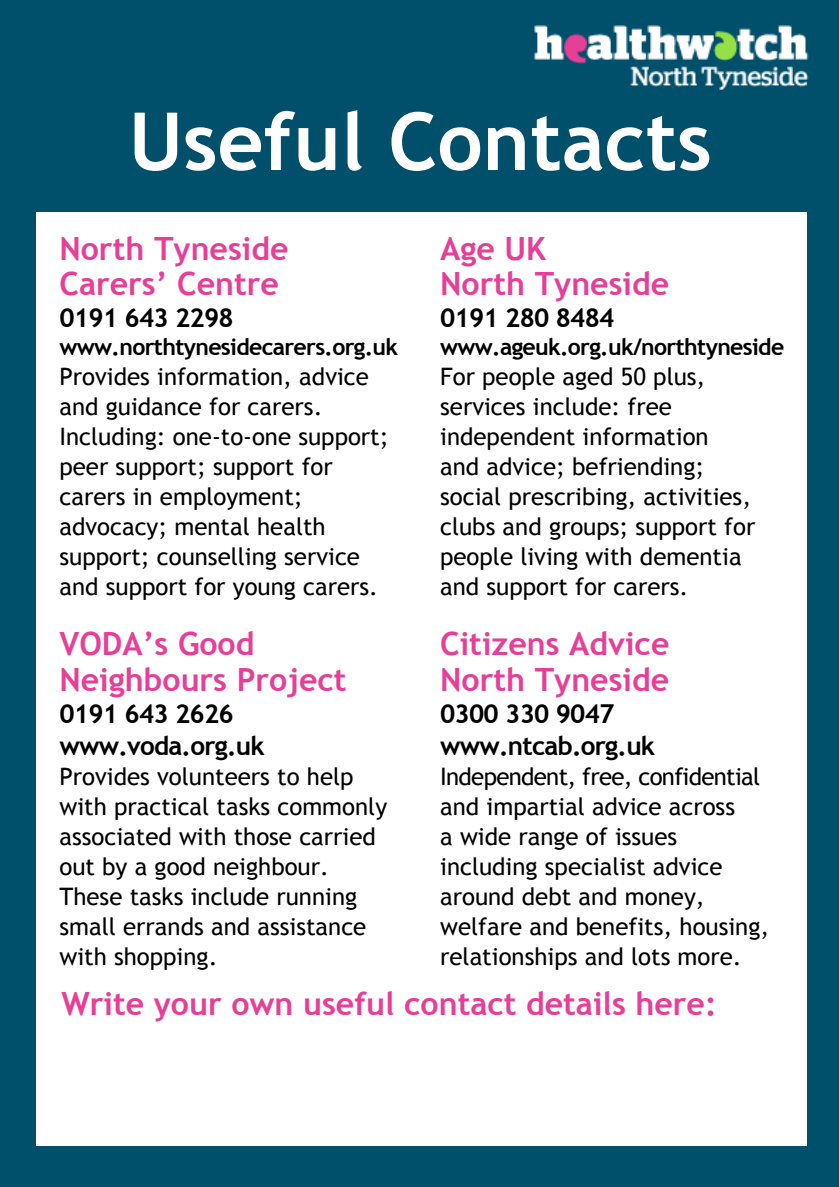
<style>
.page{position:relative;width:839px;height:1187px;background:#fff}
.page>*{position:absolute;margin:0;border:0;box-sizing:border-box;transform-origin:0 0}
.t1{font:700 80px "Trebuchet MS";color:#fff}
.t2{font:700 32px/35.6px "Trebuchet MS";color:#e73e97}
.t3{font:700 26px/32.2px "Trebuchet MS";letter-spacing:-.03em;color:#000}
.t4{font:24px/30px "Trebuchet MS";color:#000}
.t5{font:700 23px "Trebuchet MS";letter-spacing:-.03em;color:#000}
</style>
<div class="page">
<div style="left:0;top:0;width:838px;height:1186px;background:#004f6b"></div>
<div style="left:36px;top:212px;width:770px;height:933px;background:#fff"></div>
<img style="left:534px;top:25px;width:275px;height:65px">
<h1 class="t1" style="left:129px;top:95px;width:584px">Useful Contacts</h1>
<h2 class="t2" style="left:59px;top:230px;width:230px">North Tyneside<br>Carers’ Centre</h2>
<p class="t3" style="left:59px;top:302px;width:176px">0191 643 2298</p>
<p class="t5" style="left:59px;top:333px;width:340px">www.northtynesidecarers.org.uk</p>
<p class="t4" style="left:59px;top:361px;width:331px">Provides information, advice and guidance for carers.<br>Including: one-to-one support; peer support; support for carers in employment; advocacy; mental health support; counselling service and support for young carers.</p>
<h2 class="t2" style="left:59px;top:626px;width:288px">VODA’s Good<br>Neighbours Project</h2>
<p class="t3" style="left:59px;top:697px;width:207px">0191 643 2626 www.voda.org.uk</p>
<p class="t4" style="left:59px;top:761px;width:329px">Provides volunteers to help with practical tasks commonly associated with those carried out by a good neighbour.<br>These tasks include running small errands and assistance with shopping.</p>
<h2 class="t2" style="left:440px;top:230px;width:230px">Age UK<br>North Tyneside</h2>
<p class="t3" style="left:440px;top:302px;width:176px">0191 280 8484</p>
<p class="t5" style="left:440px;top:333px;width:345px">www.ageuk.org.uk/northtyneside</p>
<p class="t4" style="left:440px;top:361px;width:316px">For people aged 50 plus, services include: free independent information<br>and advice; befriending; social prescribing, activities, clubs and groups; support for people living with dementia and support for carers.</p>
<h2 class="t2" style="left:440px;top:626px;width:231px">Citizens Advice<br>North Tyneside</h2>
<p class="t3" style="left:440px;top:697px;width:216px">0300 330 9047 www.ntcab.org.uk</p>
<p class="t4" style="left:440px;top:761px;width:330px">Independent, free, confidential and impartial advice across<br>a wide range of issues including specialist advice around debt and money, welfare and benefits, housing, relationships and lots more.</p>
<h2 class="t2" style="left:61px;top:986px;width:656px">Write your own useful contact details here:</h2>
</div>
